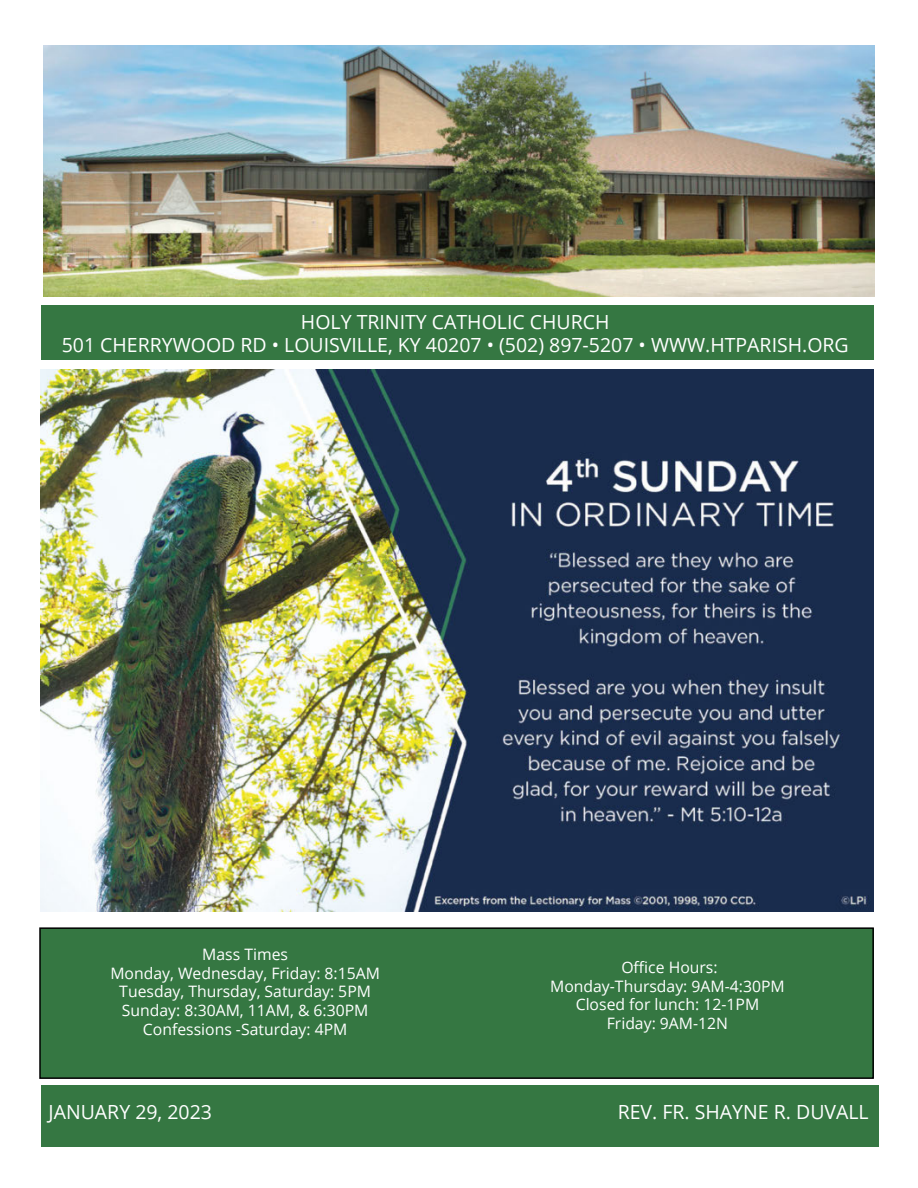
<style>
.page{position:relative;width:918px;height:1188px;background:#fff}
.page>*{position:absolute;margin:0;border:0;box-sizing:border-box;transform-origin:0 0}
.Body_Text{font:19.5px "Cmmwcx Open Sans";color:#fff}
.Body_Text-2{font:19.5px "Bmdynd Open Sans";color:#fff}
.Body_Text-3{font:15.75px "Cmmwcx Open Sans";color:#fff}
.Body_Text-4{font:15.75px "Bmdynd Open Sans";color:#fff}
</style>
<div class="page">
<div style="left:40px;top:928px;width:833px;height:150px;background:#357742"></div>
<div style="left:39px;top:927px;width:835px;height:152px;border:2px solid #000"></div>
<div style="left:41px;top:1085px;width:838px;height:62px;background:#357742"></div>
<img style="left:44px;top:45px;width:830px;height:251px">
<div style="left:41px;top:305px;width:833px;height:55px;background:#357742"></div>
<img style="left:41px;top:370px;width:833px;height:542px">
<p class="Body_Text-2" style="left:301px;top:308px;width:310px">HOLY TRINITY CATHOLIC CHURCH</p>
<p class="Body_Text" style="left:62px;top:332px;width:789px">501 CHERRYWOOD RD • LOUISVILLE, KY 40207 • (502) 897-5207 • WWW.HTPARISH.ORG</p>
<p class="Body_Text-4" style="left:202px;top:943px;width:87px">Mass Times</p>
<p class="Body_Text-4" style="left:110px;top:962px;width:271px">Monday, Wednesday, Friday: 8:15AM</p>
<p class="Body_Text-3" style="left:119px;top:981px;width:253px">Tuesday, Thursday, Saturday: 5PM</p>
<p class="Body_Text-3" style="left:122px;top:1000px;width:248px">Sunday: 8:30AM, 11AM, &amp; 6:30PM</p>
<p class="Body_Text-3" style="left:143px;top:1018px;width:206px">Confessions -Saturday: 4PM</p>
<p class="Body_Text-3" style="left:621px;top:956px;width:98px">Office Hours:</p>
<p class="Body_Text-4" style="left:550px;top:975px;width:236px">Monday-Thursday: 9AM-4:30PM</p>
<p class="Body_Text-3" style="left:576px;top:994px;width:185px">Closed for lunch: 12-1PM</p>
<p class="Body_Text-4" style="left:607px;top:1013px;width:123px">Friday: 9AM-12N</p>
<p class="Body_Text-2" style="left:49px;top:1099px;width:165px">JANUARY 29, 2023</p>
<p class="Body_Text-2" style="left:618px;top:1099px;width:253px">REV. FR. SHAYNE R. DUVALL</p>
</div>
